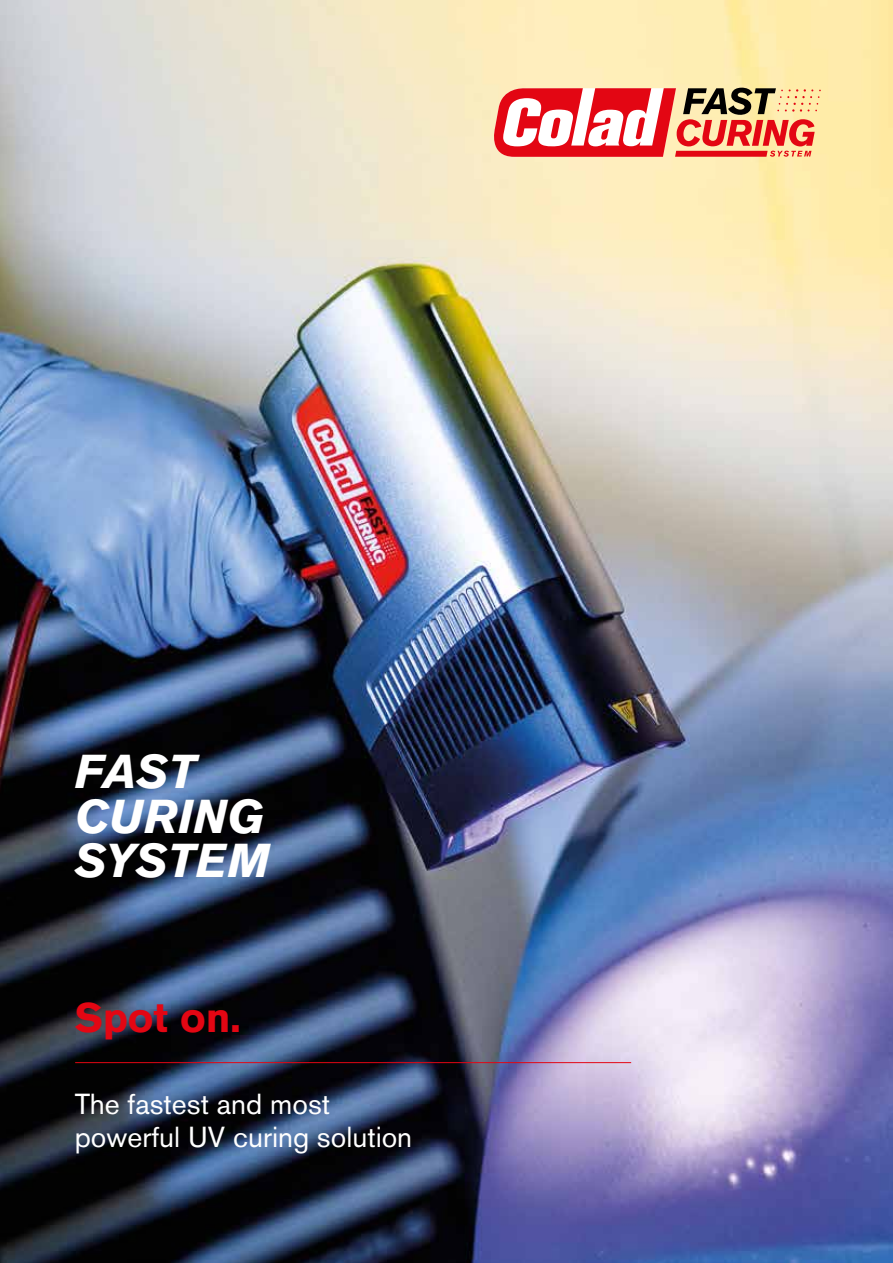
<style>
.page{position:relative;width:893px;height:1263px;background:#fff}
.page>*{position:absolute;margin:0;border:0;box-sizing:border-box;transform-origin:0 0}
.t1{font:italic 700 47.1px/44.2px "Akzidenz Grotesk Pro";color:#fff}
.t2{font:700 41.1px "Akzidenz Grotesk Pro";color:#e30613}
.t3{font:28.8px/32.8px "Akzidenz Grotesk Pro";color:#fff}
</style>
<div class="page">
<img style="left:1px;top:0;width:892px;height:1263px">
<hr style="left:75px;top:1062px;width:556px;height:1px;background:#e30613">
<svg style="left:494px;top:88px;width:327px;height:69px"></svg>
<h1 class="t1" style="left:75px;top:749px;width:196px">FAST<br>CURING<br>SYSTEM</h1>
<h2 class="t2" style="left:75px;top:991px;width:168px">Spot on.</h2>
<p class="t3" style="left:75px;top:1087px;width:339px">The fastest and most powerful UV curing solution</p>
</div>
